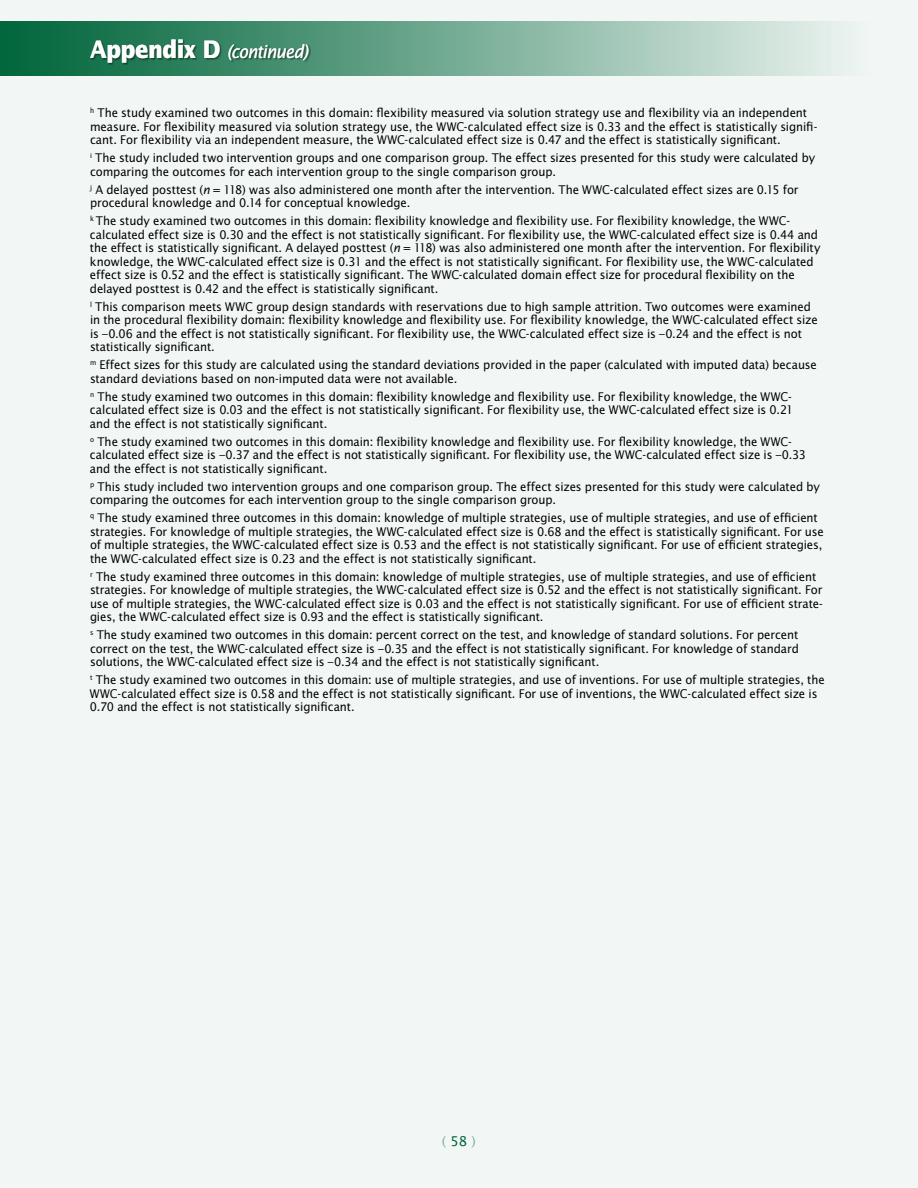
<style>
.page{position:relative;width:918px;height:1188px;background:#f2f7f5}
.page>*{position:absolute;margin:0;border:0;box-sizing:border-box;transform-origin:0 0}
.t1{font:italic 18px "Lucida Sans Std";letter-spacing:-.035em;color:#fff;scale:.9 1}
.t2{font:13.5px "Lucida Sans Std";color:#80b29d}
.Table_source{font:12px/13.5px "Lucida Sans Std";letter-spacing:-.01em;color:#000;scale:.95 1}
.s1{font-weight:700;font-style:normal;font-size:24px}
.s2{font-style:italic}
.s3{color:#00653b}
</style>
<div class="page">
<div style="left:0;top:21px;width:918px;height:54px;background:linear-gradient(to right,#006136,#f8fbfa)"></div>
<div style="left:91px;top:40px;width:220px;height:25px;background:#000;opacity:.25"></div>
<h1 class="t1" style="left:90px;top:41px;width:244px"><span class="s1">Appendix D</span> (continued)</h1>
<p class="Table_source" style="left:90px;top:106px;width:767px"><sup>h</sup> The study examined two outcomes in this domain: flexibility measured via solution strategy use and flexibility via an independent measure. For flexibility measured via solution strategy use, the WWC-calculated effect size is 0.33 and the effect is statistically signifi&shy;cant. For flexibility via an independent measure, the WWC-calculated effect size is 0.47 and the effect is statistically significant.</p>
<p class="Table_source" style="left:90px;top:151px;width:765px"><sup>i</sup> The study included two intervention groups and one comparison group. The effect sizes presented for this study were calculated by comparing the outcomes for each intervention group to the single comparison group.</p>
<p class="Table_source" style="left:90px;top:183px;width:747px"><sup>j</sup> A delayed posttest (<span class="s2">n</span> = 118) was also administered one month after the intervention. The WWC-calculated effect sizes are 0.15 for procedural knowledge and 0.14 for conceptual knowledge.</p>
<p class="Table_source" style="left:90px;top:214px;width:770px"><sup>k</sup> The study examined two outcomes in this domain: flexibility knowledge and flexibility use. For flexibility knowledge, the WWC&shy;calculated effect size is 0.30 and the effect is not statistically significant. For flexibility use, the WWC-calculated effect size is 0.44 and the effect is statistically significant. A delayed posttest (<span class="s2">n</span> = 118) was also administered one month after the intervention. For flexibility knowledge, the WWC-calculated effect size is 0.31 and the effect is not statistically significant. For flexibility use, the WWC-calculated effect size is 0.52 and the effect is statistically significant. The WWC-calculated domain effect size for procedural flexibility on the delayed posttest is 0.42 and the effect is statistically significant.</p>
<p class="Table_source" style="left:90px;top:300px;width:768px"><sup>l</sup> This comparison meets WWC group design standards with reservations due to high sample attrition. Two outcomes were examined in the procedural flexibility domain: flexibility knowledge and flexibility use. For flexibility knowledge, the WWC-calculated effect size is –0.06 and the effect is not statistically significant. For flexibility use, the WWC-calculated effect size is –0.24 and the effect is not statistically significant.</p>
<p class="Table_source" style="left:90px;top:358px;width:767px"><sup>m</sup> Effect sizes for this study are calculated using the standard deviations provided in the paper (calculated with imputed data) because standard deviations based on non-imputed data were not available.</p>
<p class="Table_source" style="left:90px;top:390px;width:742px"><sup>n</sup> The study examined two outcomes in this domain: flexibility knowledge and flexibility use. For flexibility knowledge, the WWC&shy;calculated effect size is 0.03 and the effect is not statistically significant. For flexibility use, the WWC-calculated effect size is 0.21 and the effect is not statistically significant.</p>
<p class="Table_source" style="left:90px;top:435px;width:755px"><sup>o</sup> The study examined two outcomes in this domain: flexibility knowledge and flexibility use. For flexibility knowledge, the WWC&shy;calculated effect size is –0.37 and the effect is not statistically significant. For flexibility use, the WWC-calculated effect size is –0.33 and the effect is not statistically significant.</p>
<p class="Table_source" style="left:90px;top:480px;width:770px"><sup>p</sup> This study included two intervention groups and one comparison group. The effect sizes presented for this study were calculated by comparing the outcomes for each intervention group to the single comparison group.</p>
<p class="Table_source" style="left:90px;top:511px;width:774px"><sup>q</sup> The study examined three outcomes in this domain: knowledge of multiple strategies, use of multiple strategies, and use of efficient strategies. For knowledge of multiple strategies, the WWC-calculated effect size is 0.68 and the effect is statistically significant. For use of multiple strategies, the WWC-calculated effect size is 0.53 and the effect is not statistically significant. For use of efficient strategies, the WWC-calculated effect size is 0.23 and the effect is not statistically significant.</p>
<p class="Table_source" style="left:90px;top:570px;width:773px"><sup>r</sup> The study examined three outcomes in this domain: knowledge of multiple strategies, use of multiple strategies, and use of efficient strategies. For knowledge of multiple strategies, the WWC-calculated effect size is 0.52 and the effect is not statistically significant. For use of multiple strategies, the WWC-calculated effect size is 0.03 and the effect is not statistically significant. For use of efficient strate&shy;gies, the WWC-calculated effect size is 0.93 and the effect is statistically significant.</p>
<p class="Table_source" style="left:90px;top:628px;width:748px;text-align:justify"><sup>s</sup> The study examined two outcomes in this domain: percent correct on the test, and knowledge of standard solutions. For percent correct on the test, the WWC-calculated effect size is –0.35 and the effect is not statistically significant. For knowledge of standard solutions, the WWC-calculated effect size is –0.34 and the effect is not statistically significant.</p>
<p class="Table_source" style="left:90px;top:673px;width:775px"><sup>t</sup> The study examined two outcomes in this domain: use of multiple strategies, and use of inventions. For use of multiple strategies, the<br>WWC-calculated effect size is 0.58 and the effect is not statistically significant. For use of inventions, the WWC-calculated effect size is<br>0.70 and the effect is not statistically significant.</p>
<p class="t2" style="left:442px;top:1133px;width:36px">( <span class="s3">58</span> )</p>
</div>
